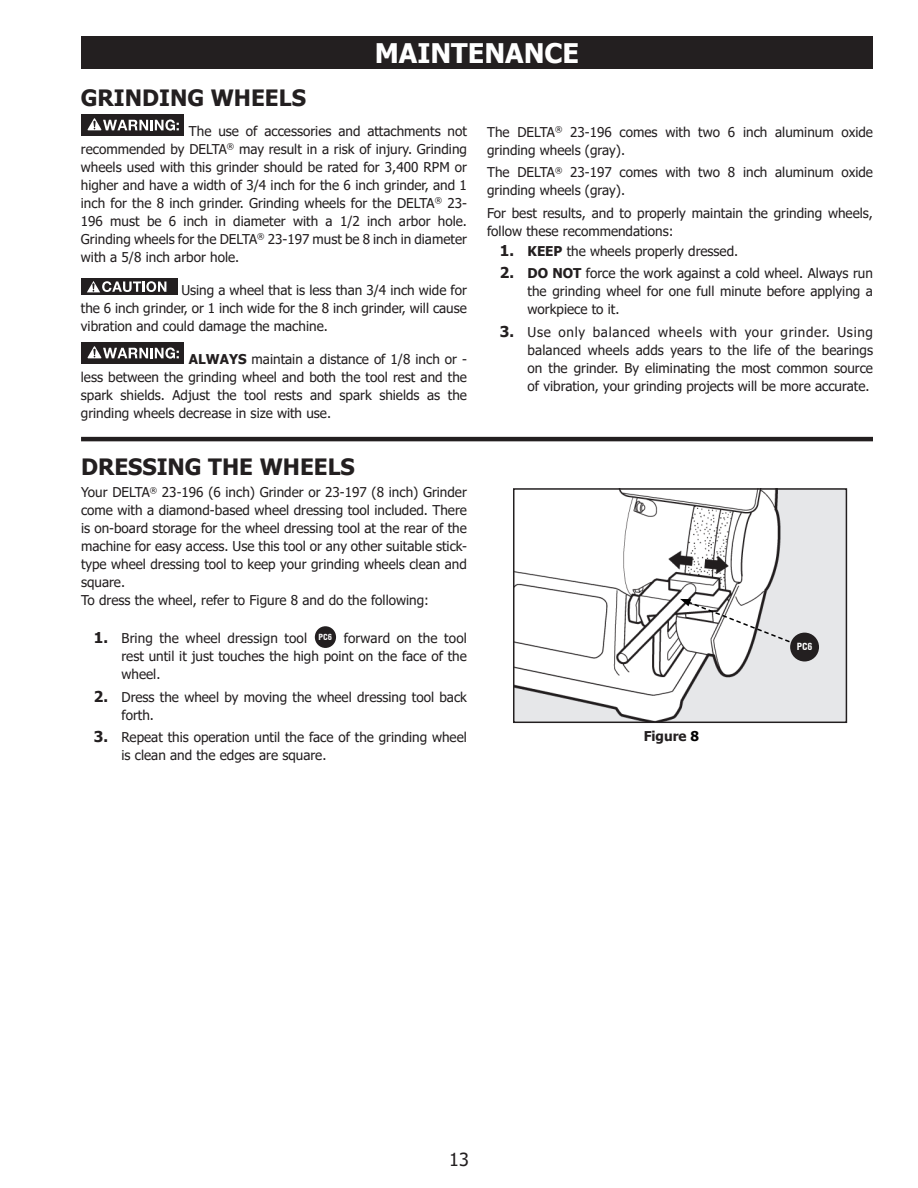
<style>
.page{position:relative;width:918px;height:1188px;background:#fff}
.page>*{position:absolute;margin:0;border:0;box-sizing:border-box;transform-origin:0 0}
.t1{font:700 27px "Tahoma";color:#fff}
.t2{font:700 22.5px "Tahoma";color:#231f20}
.t3{font:18px "Tahoma";color:#231f20}
.t4{font:13.5px/18px "Tahoma";color:#231f20;text-align:justify}
.t5{font:700 13.5px "Tahoma";color:#231f20}
.Table_of_Contents{font:700 condensed 10.5px "Univers";color:#fff}
.Table_of_Contents-2{font:700 condensed 9px "Univers";color:#fff}
.s1{font-weight:700}
.s2{font-weight:700;font-size:15px}
.s3{color:#000}
</style>
<div class="page">
<div style="left:81px;top:36px;width:792px;height:32px;background:#231f20"></div>
<div style="left:81px;top:115px;width:102px;height:21px;background:#231f20"></div>
<svg style="left:88px;top:118px;width:91px;height:13px"></svg>
<div style="left:81px;top:278px;width:97px;height:17px;background:#231f20"></div>
<svg style="left:87px;top:281px;width:79px;height:11px"></svg>
<div style="left:81px;top:343px;width:102px;height:21px;background:#231f20"></div>
<svg style="left:88px;top:346px;width:91px;height:13px"></svg>
<div style="left:514px;top:489px;width:332px;height:233px;background:#e6e7e9"></div>
<img style="left:516px;top:491px;width:265px;height:229px">
<div style="left:513px;top:488px;width:334px;height:235px;border:2px solid #231f20"></div>
<hr style="left:81px;top:437px;width:792px;height:4px;background:#231f20">
<div style="left:315px;top:626px;width:21px;height:22px;background:#231f20;border-radius:50%"></div>
<svg style="left:680px;top:599px;width:111px;height:45px"></svg>
<div style="left:790px;top:633px;width:29px;height:28px;background:#231f20;border-radius:50%"></div>
<p class="t2" style="left:81px;top:82px;width:227px">GRINDING WHEELS</p>
<p class="t1" style="left:375px;top:34px;width:206px">MAINTENANCE</p>
<p class="t4" style="left:81px;top:123px;width:388px;text-indent:108px">The use of accessories and attachments not recommended by DELTA<sup>®</sup> may result in a risk of injury. Grinding wheels used with this grinder should be rated for 3,400 RPM or higher and have a width of 3/4 inch for the 6 inch grinder, and 1 inch for the 8 inch grinder. Grinding wheels for the DELTA<sup>®</sup> 23- 196 must be 6 inch in diameter with a 1/2 inch arbor hole.<br>Grinding wheels for the DELTA<sup>®</sup> 23-197 must be 8 inch in diameter with a 5/8 inch arbor hole.</p>
<p class="t4" style="left:81px;top:282px;width:388px;text-indent:100px">Using a wheel that is less than 3/4 inch wide for the 6 inch grinder, or 1 inch wide for the 8 inch grinder, will cause vibration and could damage the machine.</p>
<p class="t4" style="left:81px;top:351px;width:388px;text-indent:108px"><span class="s1">ALWAYS</span> maintain a distance of 1/8 inch or - less between the grinding wheel and both the tool rest and the spark shields. Adjust the tool rests and spark shields as the grinding wheels decrease in size with use.</p>
<p class="t2" style="left:81px;top:451px;width:275px">DRESSING THE WHEELS</p>
<p class="t4" style="left:81px;top:484px;width:387px">Your DELTA<sup>®</sup> 23-196 (6 inch) Grinder or 23-197 (8 inch) Grinder come with a diamond-based wheel dressing tool included. There is on-board storage for the wheel dressing tool at the rear of the machine for easy access. Use this tool or any other suitable stick&shy;type wheel dressing tool to keep your grinding wheels clean and square.</p>
<p class="t4" style="left:81px;top:592px;width:349px">To dress the wheel, refer to Figure 8 and do the following:</p>
<p class="t4" style="left:94px;top:630px;width:215px"><span class="s2">1.</span> Bring the wheel dressign tool</p>
<p class="Table_of_Contents-2" style="left:319px;top:632px;width:15px">PC6</p>
<p class="t4" style="left:122px;top:630px;width:347px;text-indent:222px">forward on the tool rest until it just touches the high point on the face of the wheel.</p>
<p class="t4" style="left:122px;top:689px;width:347px;text-indent:-28px"><span class="s2">2.</span> Dress the wheel by moving the wheel dressing tool back forth.</p>
<p class="t4" style="left:122px;top:729px;width:347px;text-indent:-28px"><span class="s2">3.</span> Repeat this operation until the face of the grinding wheel is clean and the edges are square.</p>
<p class="t4" style="left:487px;top:124px;width:387px">The DELTA<sup>®</sup> 23-196 comes with two 6 inch aluminum oxide grinding wheels (gray).</p>
<p class="t4" style="left:487px;top:164px;width:387px">The DELTA<sup>®</sup> 23-197 comes with two 8 inch aluminum oxide grinding wheels (gray).</p>
<p class="t4" style="left:487px;top:205px;width:387px">For best results, and to properly maintain the grinding wheels, follow these recommendations:</p>
<p class="t4" style="left:500px;top:243px;width:240px"><span class="s2">1.</span> <span class="s1">KEEP</span> the wheels properly dressed.</p>
<p class="t4" style="left:528px;top:265px;width:347px;text-indent:-28px"><span class="s2">2.</span> <span class="s1">DO NOT</span> force the work against a cold wheel. Always run the grinding wheel for one full minute before applying a workpiece to it.</p>
<p class="t4" style="left:528px;top:324px;width:347px;text-indent:-28px"><span class="s2">3.</span> Use only balanced wheels with your grinder. Using balanced wheels adds years to the life of the bearings on the grinder. By eliminating the most common source of vibration, your grinding projects will be more accurate.</p>
<p class="t5" style="left:644px;top:727px;width:57px">Figure <span class="s3">8</span></p>
<p class="Table_of_Contents" style="left:797px;top:640px;width:17px">PC6</p>
<h3 class="t3" style="left:449px;top:1147px;width:21px">13</h3>
</div>
